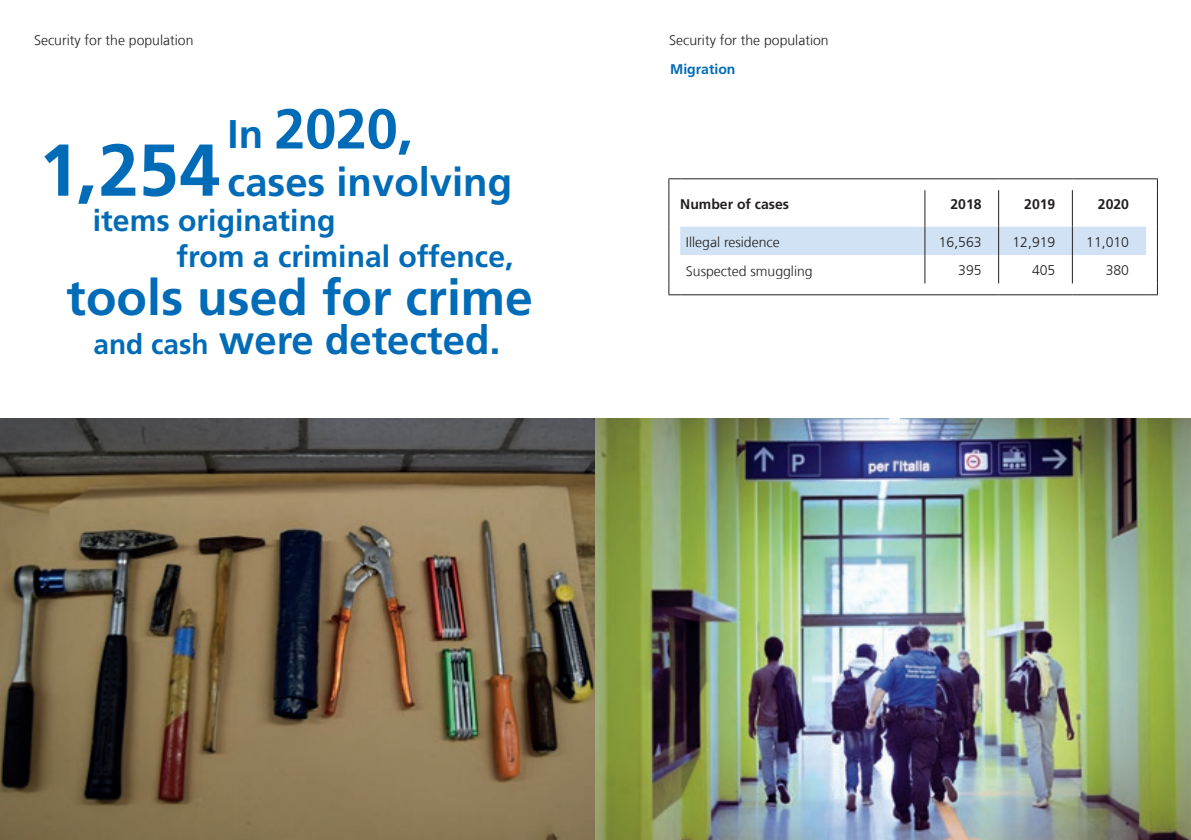
<style>
.page{position:relative;width:1191px;height:840px;background:#fff}
.page>*{position:absolute;margin:0;border:0;box-sizing:border-box;transform-origin:0 0}
.t1{font:700 73.2px "Frutiger LT Com";color:#006bb6}
.t2{font:700 56px "Frutiger LT Com";color:#006bb6}
.t3{font:700 50px "Frutiger LT Com";color:#006bb6}
.t4{font:700 40px "Frutiger LT Com";color:#006bb6}
.t5{font:700 30px "Frutiger LT Com";color:#006bb6}
.t6{font:300 14px "Frutiger LT Com";color:#231f20}
.Grundschrift{font:700 14px "Frutiger LT Com";color:#231f20}
.Grundschrift-2{font:700 14px "Frutiger LT Com";color:#006bb6}
.s1{font-size:40px}
.s2{font-size:28px}
</style>
<div class="page">
<img style="left:0;top:418px;width:595px;height:421px">
<img style="left:595px;top:418px;width:596px;height:421px">
<hr style="left:924px;top:190px;width:1px;height:36px;background:#231f20">
<hr style="left:998px;top:190px;width:1px;height:36px;background:#231f20">
<hr style="left:1071px;top:190px;width:1px;height:36px;background:#231f20">
<svg style="left:668px;top:178px;width:12px;height:12px"></svg>
<hr style="left:680px;top:178px;width:245px;height:1px;background:#231f20">
<hr style="left:925px;top:178px;width:73px;height:1px;background:#231f20">
<hr style="left:998px;top:178px;width:74px;height:1px;background:#231f20">
<hr style="left:1072px;top:178px;width:74px;height:1px;background:#231f20">
<svg style="left:1146px;top:178px;width:12px;height:12px"></svg>
<hr style="left:668px;top:190px;width:1px;height:36px;background:#231f20">
<hr style="left:1157px;top:190px;width:1px;height:36px;background:#231f20">
<svg style="left:668px;top:226px;width:490px;height:69px"></svg>
<p class="t6" style="left:34px;top:32px;width:161px">Security for the population</p>
<p class="t6" style="left:669px;top:32px;width:161px">Security for the population</p>
<p class="t2" style="left:228px;top:96px;width:187px"><span class="s1">In</span> 2020,</p>
<p class="t1" style="left:39px;top:127px;width:183px">1,254</p>
<p class="t5" style="left:93px;top:203px;width:244px">items originating</p>
<p class="t5" style="left:177px;top:239px;width:338px">from a criminal offence,</p>
<p class="t4" style="left:228px;top:158px;width:286px">cases involving</p>
<p class="t3" style="left:67px;top:268px;width:468px">tools used for crime</p>
<p class="t4" style="left:94px;top:317px;width:408px"><span class="s2">and cash</span> were detected.</p>
<p class="Grundschrift-2" style="left:670px;top:61px;width:67px">Migration</p>
<p class="Grundschrift" style="left:680px;top:195px;width:110px">Number of cases</p>
<p class="Grundschrift" style="left:950px;top:195px;width:33px">2018</p>
<p class="Grundschrift" style="left:1024px;top:195px;width:33px">2019</p>
<p class="Grundschrift" style="left:1098px;top:195px;width:33px">2020</p>
<p class="t6" style="left:686px;top:234px;width:95px">Illegal residence</p>
<p class="t6" style="left:938px;top:234px;width:44px">16,563</p>
<p class="t6" style="left:1012px;top:234px;width:44px">12,919</p>
<p class="t6" style="left:1086px;top:234px;width:44px">11,010</p>
<p class="t6" style="left:686px;top:262px;width:128px">Suspected smuggling</p>
<p class="t6" style="left:958px;top:262px;width:25px">395</p>
<p class="t6" style="left:1032px;top:262px;width:25px">405</p>
<p class="t6" style="left:1105px;top:262px;width:25px">380</p>
</div>
